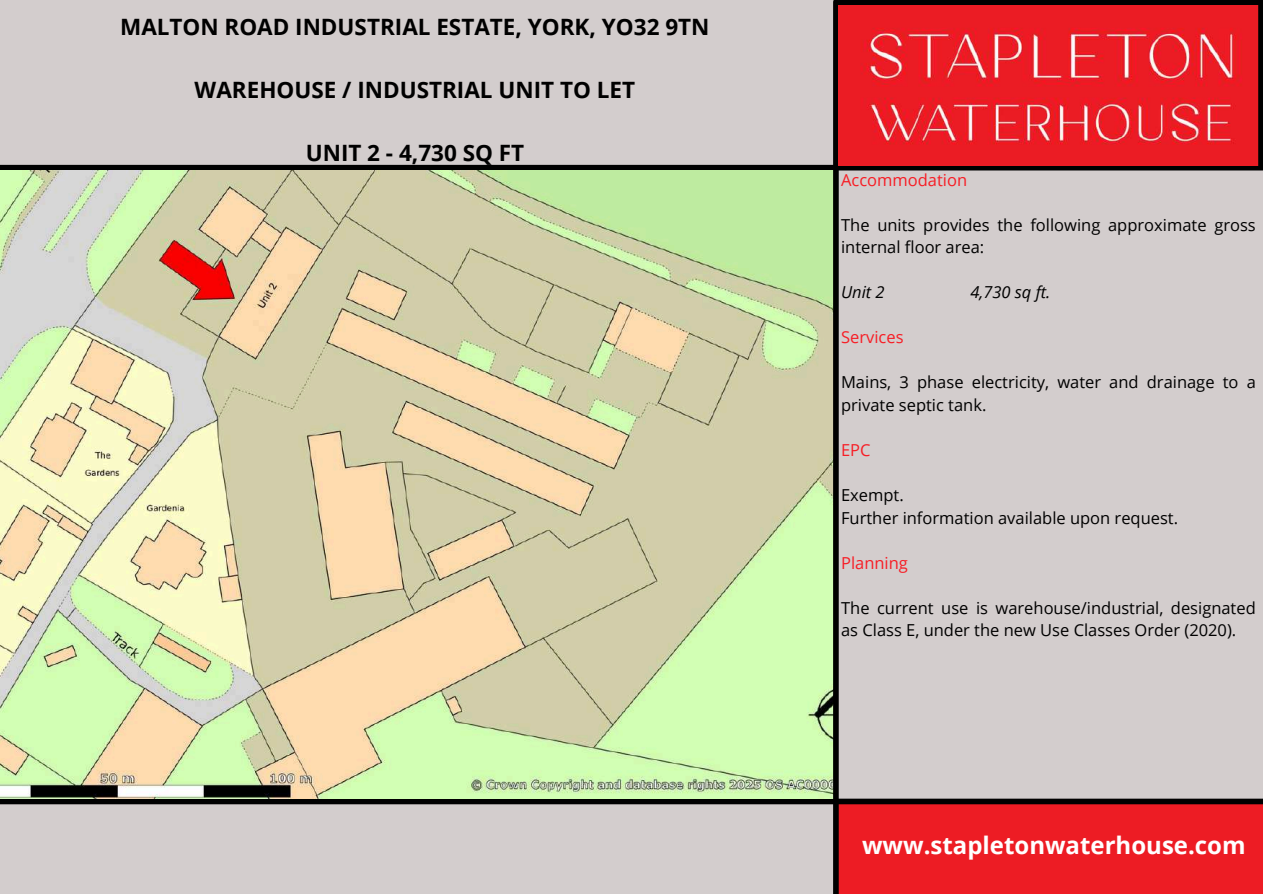
<style>
.page{position:relative;width:1263px;height:894px;background:#fff}
.page>*{position:absolute;margin:0;border:0;box-sizing:border-box;transform-origin:0 0}
.t1{font:700 24px "Open Sans";color:#fff}
.t2{font:700 22.5px "Open Sans";color:#000}
.t3{font:16.5px/22.5px "Open Sans";color:#000}
.t4{font:16.5px "Open Sans";color:#f71d25}
.t5{font:italic 16.5px "Open Sans";color:#000}
</style>
<div class="page">
<div style="left:0;top:0;width:839px;height:168px;background:#d3cdcd"></div>
<div style="left:845px;top:125px;width:418px;height:673px;background:#d3cdcd"></div>
<div style="left:0;top:753px;width:845px;height:140px;background:#d3cdcd"></div>
<div style="left:836px;top:804px;width:427px;height:89px;background:#ed1c24"></div>
<div style="left:0;top:165px;width:1263px;height:5px;background:#000"></div>
<div style="left:0;top:798px;width:1263px;height:6px;background:#000"></div>
<img style="left:0;top:170px;width:833px;height:628px">
<div style="left:833px;top:2px;width:6px;height:891px;background:#000"></div>
<div style="left:839px;top:0;width:424px;height:6px;background:#000"></div>
<img style="left:839px;top:6px;width:419px;height:159px">
<div style="left:1258px;top:2px;width:5px;height:165px;background:#000"></div>
<h2 class="t2" style="left:120px;top:11px;width:591px">MALTON ROAD INDUSTRIAL ESTATE, YORK, YO32 9TN</h2>
<h2 class="t2" style="left:195px;top:74px;width:442px">WAREHOUSE / INDUSTRIAL UNIT TO LET</h2>
<h2 class="t2" style="left:306px;top:137px;width:220px">UNIT 2 - 4,730 SQ FT</h2>
<p class="t4" style="left:841px;top:168px;width:128px">Accommodation</p>
<p class="t3" style="left:841px;top:213px;width:416px">The units provides the following approximate gross internal floor area:</p>
<p class="t5" style="left:841px;top:280px;width:45px">Unit 2</p>
<p class="t5" style="left:970px;top:280px;width:82px">4,730 sq ft.</p>
<p class="t4" style="left:841px;top:325px;width:64px">Services</p>
<p class="t3" style="left:841px;top:370px;width:416px">Mains, 3 phase electricity, water and drainage to a private septic tank.</p>
<p class="t4" style="left:841px;top:438px;width:31px">EPC</p>
<p class="t3" style="left:841px;top:483px;width:339px">Exempt.<br>Further information available upon request.</p>
<p class="t4" style="left:841px;top:550px;width:68px">Planning</p>
<p class="t3" style="left:841px;top:595px;width:416px">The current use is warehouse/industrial, designated as Class E, under the new Use Classes Order (2020).</p>
<h1 class="t1" style="left:862px;top:828px;width:385px">www.stapletonwaterhouse.com</h1>
</div>
